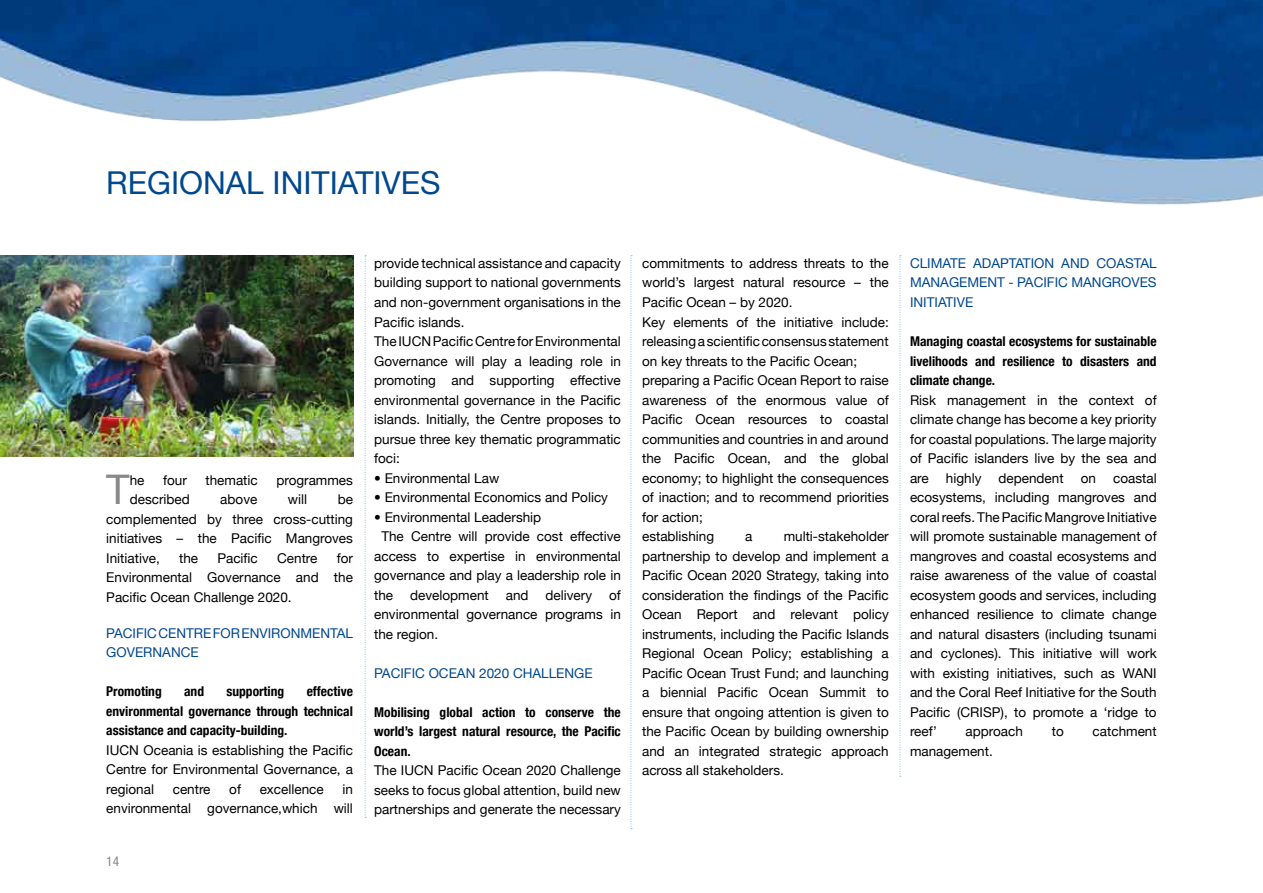
<style>
.page{position:relative;width:1263px;height:893px;background:#fff}
.page>*{position:absolute;margin:0;border:0;box-sizing:border-box;transform-origin:0 0}
.t1{font:40.8px "Helvetica Neue";color:#878889}
.t2{font:31.5px "Helvetica Neue";color:#00488e}
.t3{font:13.5px/19.5px "Helvetica Neue";color:#000;text-align:justify}
.t4{font:700 condensed 13.5px/19.5px "Helvetica Neue";color:#000;text-align:justify}
.t5{font:13.5px/19.5px "Helvetica Neue";color:#00488e}
.t6{font:condensed 13.5px "Helvetica Neue";color:#878889}
</style>
<div class="page">
<svg style="left:365px;top:266px;width:1px;height:552px"></svg>
<svg style="left:630px;top:265px;width:2px;height:564px"></svg>
<svg style="left:899px;top:266px;width:2px;height:511px"></svg>
<img style="left:0;top:265px;width:354px;height:191px">
<img style="left:0;top:0;width:1263px;height:265px">
<h2 class="t2" style="left:106px;top:164px;width:336px">REGIONAL INITIATIVES</h2>
<h1 class="t1" style="left:106px;top:465px;width:25px">T</h1>
<p class="t3" style="left:130px;top:470px;width:16px">he</p>
<p class="t3" style="left:163px;top:470px;width:25px">four</p>
<p class="t3" style="left:205px;top:470px;width:54px">thematic</p>
<p class="t3" style="left:276px;top:470px;width:78px">programmes</p>
<p class="t3" style="left:106px;top:490px;width:248px;text-indent:231px">be complemented by three cross-cutting initiatives – the Pacific Mangroves Initiative,</p>
<p class="t3" style="left:130px;top:490px;width:62px">described</p>
<p class="t3" style="left:220px;top:490px;width:39px">above</p>
<p class="t3" style="left:288px;top:490px;width:21px">will</p>
<p class="t3" style="left:179px;top:548px;width:21px">the</p>
<p class="t3" style="left:217px;top:548px;width:42px">Pacific</p>
<p class="t3" style="left:277px;top:548px;width:42px">Centre</p>
<p class="t3" style="left:106px;top:548px;width:248px;text-indent:230px">for Environmental Governance and the Pacific Ocean Challenge 2020.</p>
<p class="t5" style="left:106px;top:623px;width:248px">PACIFIC CENTRE FOR ENVIRONMENTAL<br>GOVERNANCE</p>
<p class="t4" style="left:106px;top:681px;width:57px">Promoting</p>
<p class="t4" style="left:184px;top:681px;width:21px">and</p>
<p class="t4" style="left:226px;top:681px;width:59px">supporting</p>
<p class="t4" style="left:106px;top:681px;width:248px;text-indent:200px">effective environmental governance through technical assistance and capacity-building.</p>
<p class="t3" style="left:106px;top:740px;width:248px">IUCN Oceania is establishing the Pacific Centre for Environmental Governance, a regional</p>
<p class="t3" style="left:173px;top:779px;width:39px">centre</p>
<p class="t3" style="left:229px;top:779px;width:13px">of</p>
<p class="t3" style="left:260px;top:779px;width:65px">excellence</p>
<p class="t3" style="left:106px;top:779px;width:248px;text-align:right">in<br>environmental governance,which will</p>
<p class="t6" style="left:106px;top:854px;width:14px">14</p>
<p class="t3" style="left:374px;top:253px;width:248px;text-align:left">provide technical assistance and capacity building support to national governments and non-government organisations in the Pacific islands.<br>The IUCN Pacific Centre for Environmental Governance will play a leading role in promoting and supporting effective environmental governance in the Pacific islands. Initially, the Centre proposes to pursue three key thematic programmatic foci:</p>
<p class="t3" style="left:374px;top:468px;width:127px">• Environmental Law</p>
<p class="t3" style="left:374px;top:487px;width:235px">• Environmental Economics and Policy</p>
<p class="t3" style="left:374px;top:507px;width:169px">• Environmental Leadership</p>
<p class="t3" style="left:381px;top:526px;width:241px">The Centre will provide cost effective</p>
<p class="t3" style="left:374px;top:546px;width:248px">access to expertise in environmental</p>
<p class="t3" style="left:374px;top:565px;width:248px">governance and play a leadership role in</p>
<p class="t3" style="left:374px;top:585px;width:21px">the</p>
<p class="t3" style="left:410px;top:585px;width:80px">development</p>
<p class="t3" style="left:506px;top:585px;width:24px">and</p>
<p class="t3" style="left:546px;top:585px;width:48px">delivery</p>
<p class="t3" style="left:374px;top:585px;width:248px;text-indent:235px">of environmental governance programs in the region.</p>
<p class="t5" style="left:374px;top:663px;width:220px">PACIFIC OCEAN 2020 CHALLENGE</p>
<p class="t4" style="left:374px;top:702px;width:248px">Mobilising global action to conserve the world’s largest natural resource, the Pacific Ocean.</p>
<p class="t3" style="left:374px;top:760px;width:248px">The IUCN Pacific Ocean 2020 Challenge seeks to focus global attention, build new partnerships and generate the necessary</p>
<p class="t3" style="left:642px;top:253px;width:248px;text-align:left">commitments to address threats to the world’s largest natural resource – the Pacific Ocean – by 2020.<br>Key elements of the initiative include: releasing a scientific consensus statement on key threats to the Pacific Ocean; preparing a Pacific Ocean Report to raise awareness of the enormous value of Pacific Ocean resources to coastal communities and countries in and around the Pacific Ocean, and the global economy; to highlight the consequences of inaction; and to recommend priorities for action;<br>establishing</p>
<p class="t3" style="left:642px;top:526px;width:248px;text-indent:142px">multi-stakeholder partnership to develop and implement a Pacific Ocean 2020 Strategy, taking into consideration the findings of the Pacific Ocean Report and relevant policy instruments, including the Pacific Islands Regional Ocean Policy; establishing a Pacific Ocean Trust Fund; and launching a biennial Pacific Ocean Summit to ensure that ongoing attention is given to the Pacific Ocean by building ownership and an integrated strategic approach across all stakeholders.</p>
<p class="t3" style="left:745px;top:526px;width:9px">a</p>
<p class="t5" style="left:910px;top:253px;width:248px;text-align:justify">CLIMATE ADAPTATION AND COASTAL MANAGEMENT - PACIFIC MANGROVES INITIATIVE</p>
<p class="t4" style="left:910px;top:331px;width:248px">Managing coastal ecosystems for sustainable livelihoods and resilience to disasters and climate change.</p>
<p class="t3" style="left:910px;top:390px;width:248px">Risk management in the context of climate change has become a key priority for coastal populations. The large majority of Pacific islanders live by the sea and are</p>
<p class="t3" style="left:910px;top:468px;width:248px;text-indent:203px">coastal ecosystems, including mangroves and coral reefs. The Pacific Mangrove Initiative will promote sustainable management of mangroves and coastal ecosystems and raise awareness of the value of coastal ecosystem goods and services, including enhanced resilience to climate change and natural disasters (including tsunami and cyclones). This initiative will work with existing initiatives, such as WANI and the Coral Reef Initiative for the South Pacific (CRISP), to promote a ‘ridge to reef’</p>
<p class="t3" style="left:946px;top:468px;width:37px">highly</p>
<p class="t3" style="left:998px;top:468px;width:67px">dependent</p>
<p class="t3" style="left:1081px;top:468px;width:17px">on</p>
<p class="t3" style="left:966px;top:721px;width:59px">approach</p>
<p class="t3" style="left:1052px;top:721px;width:14px">to</p>
<p class="t3" style="left:1093px;top:721px;width:66px">catchment</p>
<p class="t3" style="left:910px;top:741px;width:84px">management.</p>
</div>
